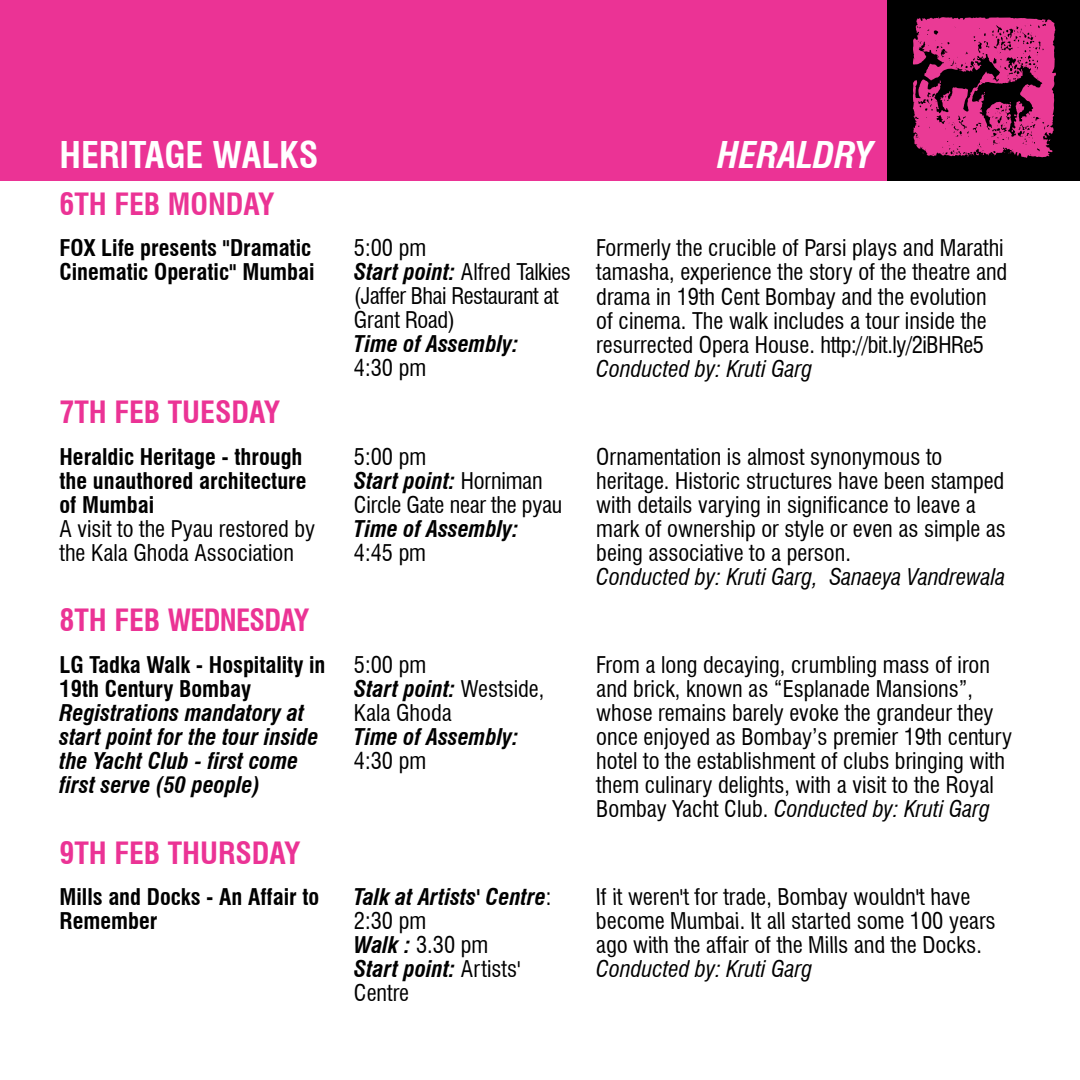
<style>
.page{position:relative;width:1080px;height:1080px;background:#fff}
.page>*{position:absolute;margin:0;border:0;box-sizing:border-box;transform-origin:0 0}
.t1{font:700 condensed 36px "Swiss 721 BT";color:#fff}
.t2{font:italic 700 condensed 36px "Swiss 721 BT";color:#fff}
.t3{font:700 condensed 30px "Swiss 721 BT";color:#eb3395}
.t4{font:700 condensed 30px "Swiss 721 BT";letter-spacing:-.025em;color:#eb3395}
.t5{font:condensed 22.5px/24px "Swiss 721 BT";color:#000}
.t6{font:italic 700 condensed 22.5px/24px "Swiss 721 BT";color:#000}
.t7{font:700 condensed 22.5px/24px "Swiss 721 BT";color:#000}
.t8{font:italic condensed 22.5px "Swiss 721 BT";color:#000}
.t9{font:condensed 22.5px/24px "Swiss 721 BT";letter-spacing:-.02em;color:#000}
.s1{font-weight:700;font-style:italic}
.s2{font-style:italic}
.s3{font-weight:400;font-style:normal}
</style>
<div class="page">
<div style="left:0;top:0;width:1080px;height:180px;background:#eb3395"></div>
<div style="left:887px;top:0;width:193px;height:180px;background:#000"></div>
<svg style="left:912px;top:17px;width:144px;height:141px"></svg>
<h1 class="t1" style="left:60px;top:133px;width:261px">HERITAGE WALKS</h1>
<h1 class="t2" style="left:718px;top:133px;width:157px">HERALDRY</h1>
<h2 class="t3" style="left:60px;top:186px;width:217px">6TH FEB MONDAY</h2>
<p class="t7" style="left:60px;top:236px;width:256px">FOX Life presents "Dramatic<br>Cinematic Operatic" Mumbai</p>
<p class="t9" style="left:354px;top:236px;width:218px">5:00 pm<br><span class="s1">Start point:</span> Alfred Talkies (Jaffer Bhai Restaurant at<br>Grant Road)</p>
<p class="t6" style="left:354px;top:332px;width:166px">Time of Assembly:</p>
<p class="t5" style="left:354px;top:356px;width:74px">4:30 pm</p>
<h2 class="t3" style="left:60px;top:394px;width:222px">7TH FEB TUESDAY</h2>
<p class="t7" style="left:60px;top:444px;width:249px">Heraldic Heritage - through the unauthored architecture of Mumbai</p>
<p class="t5" style="left:60px;top:516px;width:257px">A visit to the Pyau restored by the Kala Ghoda Association</p>
<h2 class="t4" style="left:60px;top:603px;width:251px">8TH FEB WEDNESDAY</h2>
<p class="t7" style="left:60px;top:653px;width:267px">LG Tadka Walk - Hospitality in<br>19th Century Bombay</p>
<p class="t6" style="left:60px;top:701px;width:261px">Registrations mandatory at start point for the tour inside the Yacht Club - first come first serve (50 people)</p>
<p class="t5" style="left:354px;top:444px;width:210px">5:00 pm<br><span class="s1">Start point:</span> Horniman<br>Circle Gate near the pyau</p>
<p class="t6" style="left:354px;top:517px;width:166px">Time of Assembly:</p>
<p class="t5" style="left:354px;top:540px;width:74px">4:45 pm</p>
<p class="t5" style="left:354px;top:653px;width:192px">5:00 pm<br><span class="s1">Start point:</span> Westside,<br>Kala Ghoda</p>
<p class="t6" style="left:354px;top:725px;width:166px">Time of Assembly:</p>
<p class="t5" style="left:354px;top:749px;width:74px">4:30 pm</p>
<p class="t5" style="left:596px;top:236px;width:412px">Formerly the crucible of Parsi plays and Marathi tamasha, experience the story of the theatre and drama in 19th Cent Bombay and the evolution of cinema. The walk includes a tour inside the resurrected Opera House. http://bit.ly/2iBHRe5</p>
<p class="t8" style="left:596px;top:355px;width:218px">Conducted by: Kruti Garg</p>
<p class="t5" style="left:596px;top:444px;width:411px">Ornamentation is almost synonymous to heritage. Historic structures have been stamped with details varying in significance to leave a mark of ownership or style or even as simple as being associative to a person.</p>
<p class="t8" style="left:596px;top:563px;width:411px">Conducted by: Kruti Garg, Sanaeya Vandrewala</p>
<p class="t5" style="left:596px;top:653px;width:417px">From a long decaying, crumbling mass of iron and brick, known as “Esplanade Mansions”, whose remains barely evoke the grandeur they once enjoyed as Bombay’s premier 19th century hotel to the establishment of clubs bringing with them culinary delights, with a visit to the Royal Bombay Yacht Club. <span class="s2">Conducted by: Kruti Garg</span></p>
<h2 class="t3" style="left:60px;top:835px;width:243px">9TH FEB THURSDAY</h2>
<p class="t7" style="left:60px;top:885px;width:261px">Mills and Docks - An Affair to<br>Remember</p>
<p class="t6" style="left:354px;top:885px;width:199px">Talk at Artists' Centre<span class="s3">:<br>2:30 pm<br></span>Walk : <span class="s3">3.30 pm<br></span>Start point: <span class="s3">Artists'<br>Centre</span></p>
<p class="t5" style="left:596px;top:885px;width:402px">If it weren't for trade, Bombay wouldn't have become Mumbai. It all started some 100 years ago with the affair of the Mills and the Docks.</p>
<p class="t8" style="left:596px;top:955px;width:218px">Conducted by: Kruti Garg</p>
</div>
